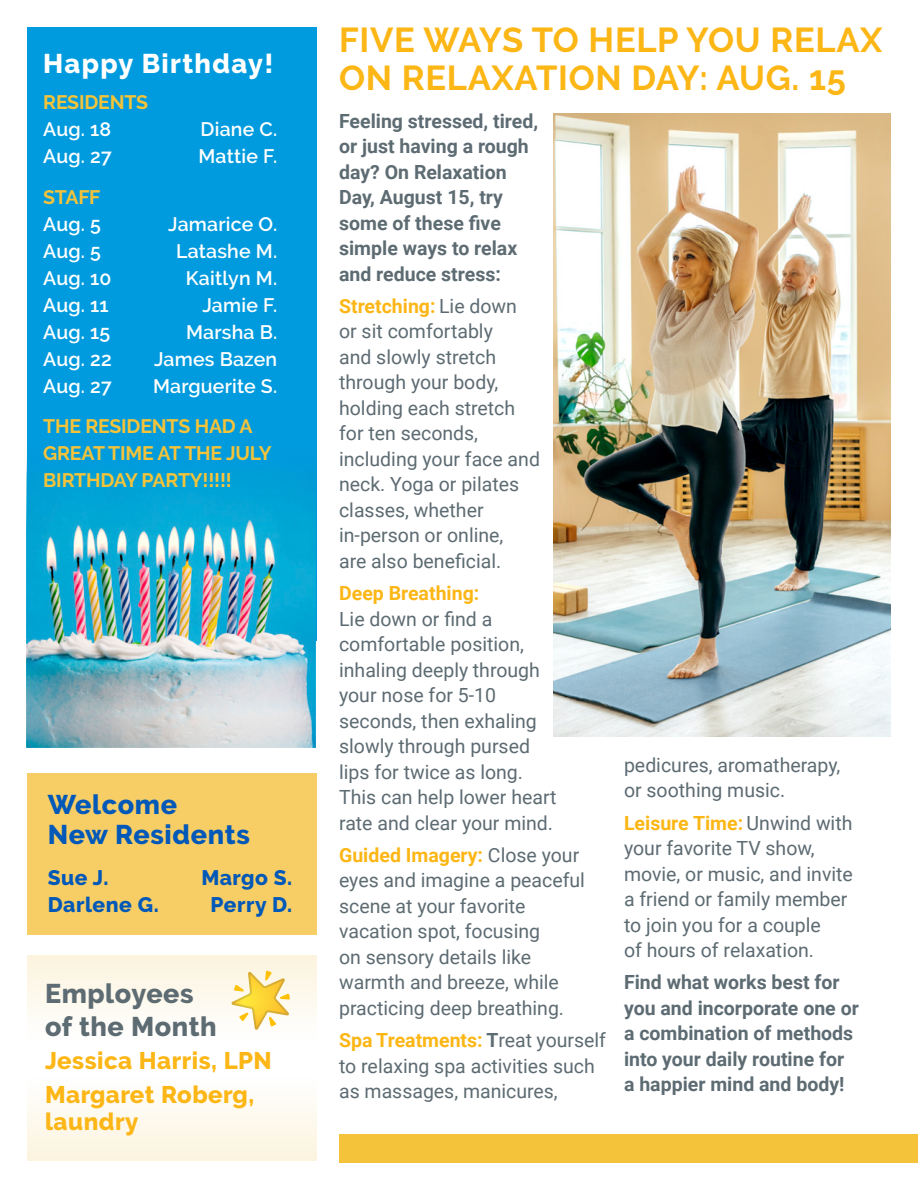
<style>
.page{position:relative;width:918px;height:1188px;background:#fff}
.page>*{position:absolute;margin:0;border:0;box-sizing:border-box;transform-origin:0 0}
.t1{font:700 34.5px/37.5px "Raleway";letter-spacing:.02em;color:#fcb615}
.t2{font:800 27px/33px "Raleway";letter-spacing:.02em;color:#5d6b72}
.t3{font:800 27px/30px "Raleway";letter-spacing:.025em;color:#0058b8}
.t4{font:800 27px "Raleway";letter-spacing:.05em;color:#fff}
.t5{font:800 24px/27px "Raleway";letter-spacing:.02em;color:#fcb615}
.t6{font:800 21px "Raleway";letter-spacing:.025em;color:#0058b8}
.t7{font:19.5px/25.5px "Roboto";color:#5d6b72}
.t8{font:700 19.5px/25.5px "Roboto";color:#5d6b72}
.t9{font:600 19.5px "Raleway";letter-spacing:.01em;color:#fff}
.t10{font:700 19.5px/27px "Raleway";letter-spacing:-.01em;color:#f5c33a}
.s1{font-weight:700;color:#fcb615}
.s2{font-weight:700}
</style>
<div class="page">
<div style="left:27px;top:27px;width:290px;height:614px;background:#009bde"></div>
<img style="left:27px;top:480px;width:288px;height:267px">
<svg style="left:27px;top:956px;width:290px;height:59px;fill:#fdf7e9"></svg>
<div style="left:27px;top:1030px;width:290px;height:131px;background:linear-gradient(to bottom,#fff,#fcf5e2)"></div>
<div style="left:27px;top:773px;width:290px;height:161px;background:#f7cd66"></div>
<div style="left:339px;top:1134px;width:579px;height:28px;background:#f5c33a"></div>
<img style="left:554px;top:113px;width:337px;height:624px">
<svg style="left:222px;top:959px;width:79px;height:79px"></svg>
<p class="t4" style="left:43px;top:48px;width:232px">Happy Birthday!</p>
<p class="t10" style="left:43px;top:89px;width:106px">RESIDENTS</p>
<p class="t9" style="left:43px;top:118px;width:70px">Aug. 18</p>
<p class="t9" style="left:201px;top:118px;width:78px">Diane C.</p>
<p class="t9" style="left:43px;top:145px;width:70px">Aug. 27</p>
<p class="t9" style="left:199px;top:145px;width:80px">Mattie F.</p>
<p class="t10" style="left:43px;top:183px;width:59px">STAFF</p>
<p class="t9" style="left:43px;top:212px;width:59px">Aug. 5</p>
<p class="t9" style="left:168px;top:212px;width:111px">Jamarice O.</p>
<p class="t9" style="left:43px;top:239px;width:59px">Aug. 5</p>
<p class="t9" style="left:176px;top:239px;width:103px">Latashe M.</p>
<p class="t9" style="left:43px;top:266px;width:70px">Aug. 10</p>
<p class="t9" style="left:186px;top:266px;width:93px">Kaitlyn M.</p>
<p class="t9" style="left:43px;top:293px;width:67px">Aug. 11</p>
<p class="t9" style="left:202px;top:293px;width:76px">Jamie F.</p>
<p class="t9" style="left:43px;top:320px;width:69px">Aug. 15</p>
<p class="t9" style="left:186px;top:320px;width:93px">Marsha B.</p>
<p class="t9" style="left:43px;top:347px;width:70px">Aug. 22</p>
<p class="t9" style="left:154px;top:347px;width:125px">James Bazen</p>
<p class="t9" style="left:43px;top:374px;width:70px">Aug. 27</p>
<p class="t9" style="left:153px;top:374px;width:126px">Marguerite S.</p>
<p class="t10" style="left:43px;top:413px;width:230px">THE RESIDENTS HAD A<br>GREAT TIME AT THE JULY<br>BIRTHDAY PARTY!!!!!</p>
<p class="t3" style="left:48px;top:790px;width:204px">Welcome<br>New Residents</p>
<p class="t6" style="left:48px;top:865px;width:62px">Sue J.</p>
<p class="t6" style="left:201px;top:865px;width:92px">Margo S.</p>
<p class="t6" style="left:48px;top:892px;width:113px">Darlene G.</p>
<p class="t6" style="left:211px;top:892px;width:83px">Perry D.</p>
<p class="t2" style="left:45px;top:977px;width:173px">Employees of the Month</p>
<p class="t5" style="left:45px;top:1048px;width:228px">Jessica Harris, LPN</p>
<p class="t5" style="left:45px;top:1081px;width:211px">Margaret Roberg, laundry</p>
<p class="t1" style="left:339px;top:21px;width:545px">FIVE WAYS TO HELP YOU RELAX<br>ON RELAXATION DAY: AUG. 15</p>
<p class="t8" style="left:339px;top:107px;width:201px">Feeling stressed, tired, or just having a rough day? On Relaxation<br>Day, August 15, try some of these five simple ways to relax and reduce stress:</p>
<p class="t7" style="left:339px;top:293px;width:202px"><span class="s1">Stretching:</span> Lie down<br>or sit comfortably<br>and slowly stretch through your body, holding each stretch for ten seconds, including your face and neck. Yoga or pilates classes, whether in-person or online,<br>are also beneficial.</p>
<p class="t7" style="left:339px;top:580px;width:219px"><span class="s1">Deep Breathing:<br></span>Lie down or find a comfortable position, inhaling deeply through your nose for 5-10 seconds, then exhaling slowly through pursed lips for twice as long.<br>This can help lower heart rate and clear your mind.</p>
<p class="t7" style="left:339px;top:842px;width:247px"><span class="s1">Guided Imagery:</span> Close your eyes and imagine a peaceful scene at your favorite vacation spot, focusing<br>on sensory details like warmth and breeze, while practicing deep breathing.</p>
<p class="t7" style="left:339px;top:1027px;width:268px"><span class="s1">Spa Treatments:</span> <span class="s2">T</span>reat yourself to relaxing spa activities such as massages, manicures,</p>
<p class="t7" style="left:624px;top:751px;width:218px">pedicures, aromatherapy, or soothing music.</p>
<p class="t7" style="left:624px;top:809px;width:230px"><span class="s1">Leisure Time:</span> Unwind with your favorite TV show, movie, or music, and invite a friend or family member to join you for a couple<br>of hours of relaxation.</p>
<p class="t8" style="left:624px;top:969px;width:236px">Find what works best for you and incorporate one or a combination of methods into your daily routine for a happier mind and body!</p>
</div>
